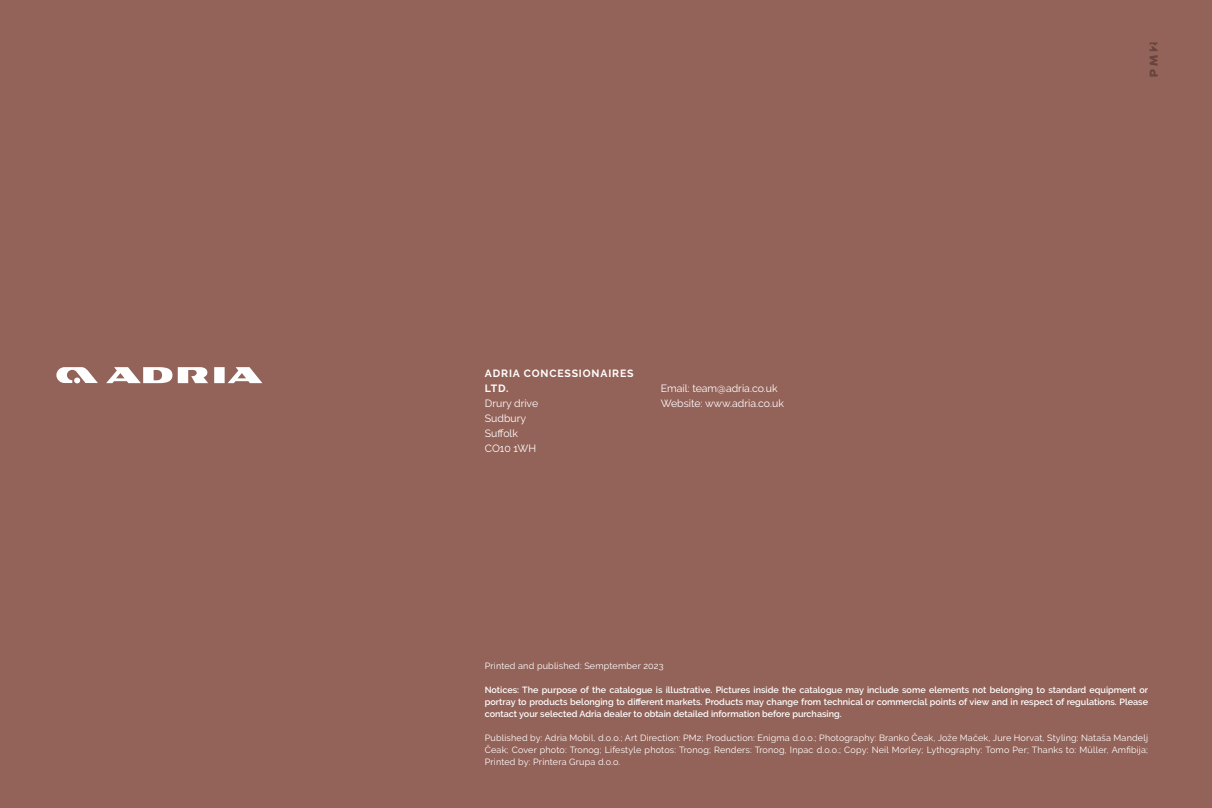
<style>
.page{position:relative;width:1212px;height:808px;background:#936258}
.page>*{position:absolute;margin:0;border:0;box-sizing:border-box;transform-origin:0 0}
.t1{font:10.5px/15px "Raleway";color:#fff}
.t2{font:700 10.5px/15px "Raleway";letter-spacing:.08em;color:#fff}
.t3{font:600 9px/12px "Raleway";color:#fff;text-align:justify}
.t4{font:9px/12px "Raleway";letter-spacing:.02em;color:#fff;text-align:justify}
</style>
<div class="page">
<svg style="left:56px;top:367px;width:42px;height:16px"></svg>
<svg style="left:106px;top:367px;width:156px;height:16px"></svg>
<svg style="left:1149px;top:43px;width:9px;height:34px"></svg>
<p class="t2" style="left:485px;top:366px;width:150px">ADRIA CONCESSIONAIRES<br>LTD.</p>
<p class="t1" style="left:485px;top:396px;width:55px">Drury drive<br>Sudbury<br>Suffolk<br>CO10 1WH</p>
<p class="t1" style="left:661px;top:381px;width:125px">Email: team@adria.co.uk<br>Website: www.adria.co.uk</p>
<p class="t4" style="left:485px;top:659px;width:180px">Printed and published: Semptember 2023</p>
<p class="t3" style="left:485px;top:684px;width:665px">Notices: The purpose of the catalogue is illustrative. Pictures inside the catalogue may include some elements not belonging to standard equipment or portray to products belonging to different markets. Products may change from technical or commercial points of view and in respect of regulations. Please contact your selected Adria dealer to obtain detailed information before purchasing.</p>
<p class="t4" style="left:485px;top:732px;width:665px">Published by: Adria Mobil, d.o.o.; Art Direction: PM2; Production: Enigma d.o.o.; Photography: Branko Čeak, Jože Maček, Jure Horvat, Styling: Nataša Mandelj Čeak; Cover photo: Tronog; Lifestyle photos: Tronog; Renders: Tronog, Inpac d.o.o.; Copy: Neil Morley; Lythography: Tomo Per; Thanks to: Müller, Amfibija; Printed by: Printera Grupa d.o.o.</p>
</div>
